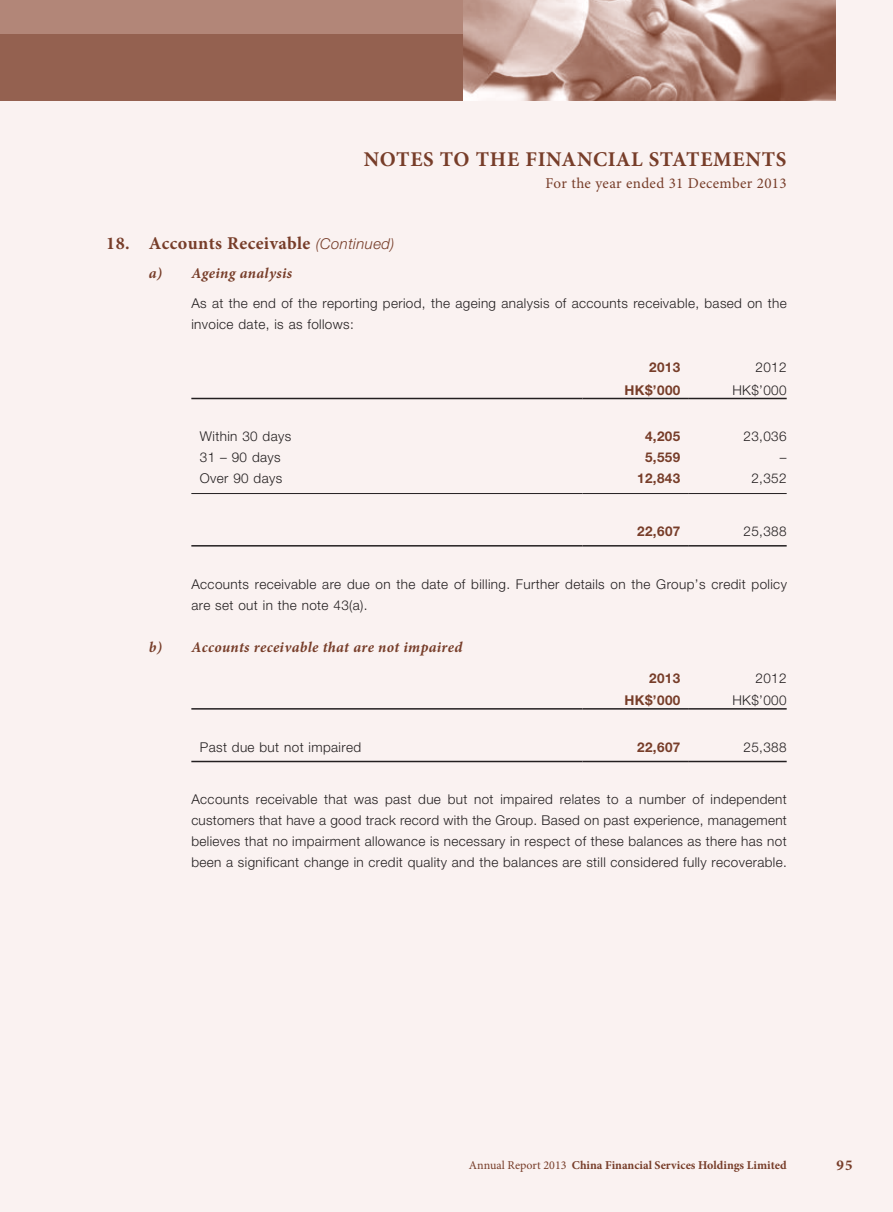
<style>
.page{position:relative;width:893px;height:1212px;background:#faf2f1}
.page>*{position:absolute;margin:0;border:0;box-sizing:border-box;transform-origin:0 0}
.t1{font:700 21px "Minion Pro";letter-spacing:.03em;color:#773d29}
.t2{font:700 18px "Minion Pro";letter-spacing:.02em;color:#773d29}
.t3{font:italic 700 15px "Minion Pro";letter-spacing:.02em;color:#773d29}
.t4{font:15px "Minion Pro";letter-spacing:.025em;color:#773d29}
.t5{font:700 15px "Minion Pro";color:#773d29}
.t6{font:300 13.5px/21px "Helvetica Neue LT Std";letter-spacing:.03em;color:#231f20}
.t7{font:700 13.5px "Helvetica Neue LT Std";letter-spacing:.03em;color:#773d29}
.t8{font:700 12px "Minion Pro";color:#773d29}
.s1{font-family:"Helvetica Neue LT Std";font-weight:300;font-style:italic;font-size:15px}
.s2{font-weight:400}
</style>
<div class="page">
<div style="left:0;top:0;width:468px;height:101px;background:#946150"></div>
<div style="left:0;top:0;width:468px;height:34px;background:#b28678"></div>
<img style="left:463px;top:0;width:373px;height:101px">
<hr style="left:191px;top:398px;width:392px;height:1px;background:#231f20">
<hr style="left:583px;top:398px;width:106px;height:1px;background:#231f20">
<hr style="left:689px;top:398px;width:98px;height:1px;background:#231f20">
<hr style="left:191px;top:493px;width:392px;height:1px;background:#231f20">
<hr style="left:583px;top:493px;width:106px;height:1px;background:#231f20">
<hr style="left:689px;top:493px;width:98px;height:1px;background:#231f20">
<hr style="left:191px;top:545px;width:392px;height:1px;background:#231f20">
<hr style="left:583px;top:545px;width:106px;height:1px;background:#231f20">
<hr style="left:689px;top:545px;width:98px;height:1px;background:#231f20">
<hr style="left:191px;top:708px;width:392px;height:2px;background:#231f20">
<hr style="left:583px;top:708px;width:106px;height:2px;background:#231f20">
<hr style="left:689px;top:708px;width:98px;height:2px;background:#231f20">
<hr style="left:191px;top:761px;width:392px;height:1px;background:#231f20">
<hr style="left:583px;top:761px;width:106px;height:1px;background:#231f20">
<hr style="left:689px;top:761px;width:98px;height:1px;background:#231f20">
<h1 class="t1" style="left:364px;top:144px;width:424px">Notes to the Financial Statements</h1>
<p class="t4" style="left:546px;top:173px;width:243px">For the year ended 31 December 2013</p>
<h2 class="t2" style="left:106px;top:230px;width:290px">18. Accounts Receivable <span class="s1">(Continued)</span></h2>
<p class="t3" style="left:149px;top:263px;width:145px">a) Ageing analysis</p>
<p class="t6" style="left:191px;top:292px;width:597px">As at the end of the reporting period, the ageing analysis of accounts receivable, based on the invoice date, is as follows:</p>
<p class="t7" style="left:649px;top:359px;width:33px">2013</p>
<p class="t6" style="left:755px;top:357px;width:33px">2012</p>
<p class="t7" style="left:625px;top:382px;width:57px">HK$’000</p>
<p class="t6" style="left:732px;top:379px;width:56px">HK$’000</p>
<p class="t6" style="left:200px;top:426px;width:93px">Within 30 days</p>
<p class="t7" style="left:645px;top:428px;width:37px">4,205</p>
<p class="t6" style="left:743px;top:426px;width:45px">23,036</p>
<p class="t6" style="left:200px;top:447px;width:82px">31 – 90 days</p>
<p class="t7" style="left:645px;top:449px;width:37px">5,559</p>
<p class="t6" style="left:780px;top:447px;width:8px">–</p>
<p class="t6" style="left:200px;top:468px;width:84px">Over 90 days</p>
<p class="t7" style="left:637px;top:470px;width:45px">12,843</p>
<p class="t6" style="left:751px;top:468px;width:37px">2,352</p>
<p class="t7" style="left:637px;top:523px;width:45px">22,607</p>
<p class="t6" style="left:743px;top:520px;width:45px">25,388</p>
<p class="t6" style="left:191px;top:573px;width:597px">Accounts receivable are due on the date of billing. Further details on the Group’s credit policy are set out in the note 43(a).</p>
<p class="t3" style="left:149px;top:636px;width:315px">b) Accounts receivable that are not impaired</p>
<p class="t7" style="left:649px;top:669px;width:33px">2013</p>
<p class="t6" style="left:755px;top:667px;width:33px">2012</p>
<p class="t7" style="left:625px;top:692px;width:57px">HK$’000</p>
<p class="t6" style="left:732px;top:689px;width:56px">HK$’000</p>
<p class="t6" style="left:200px;top:736px;width:163px">Past due but not impaired</p>
<p class="t7" style="left:637px;top:738px;width:45px">22,607</p>
<p class="t6" style="left:743px;top:736px;width:45px">25,388</p>
<p class="t6" style="left:191px;top:789px;width:597px;text-align:justify">Accounts receivable that was past due but not impaired relates to a number of independent customers that have a good track record with the Group. Based on past experience, management believes that no impairment allowance is necessary in respect of these balances as there has not been a significant change in credit quality and the balances are still considered fully recoverable.</p>
<p class="t8" style="left:469px;top:1157px;width:319px"><span class="s2">Annual Report 2013</span> China Financial Services Holdings Limited</p>
<p class="t5" style="left:837px;top:1154px;width:18px">95</p>
</div>
